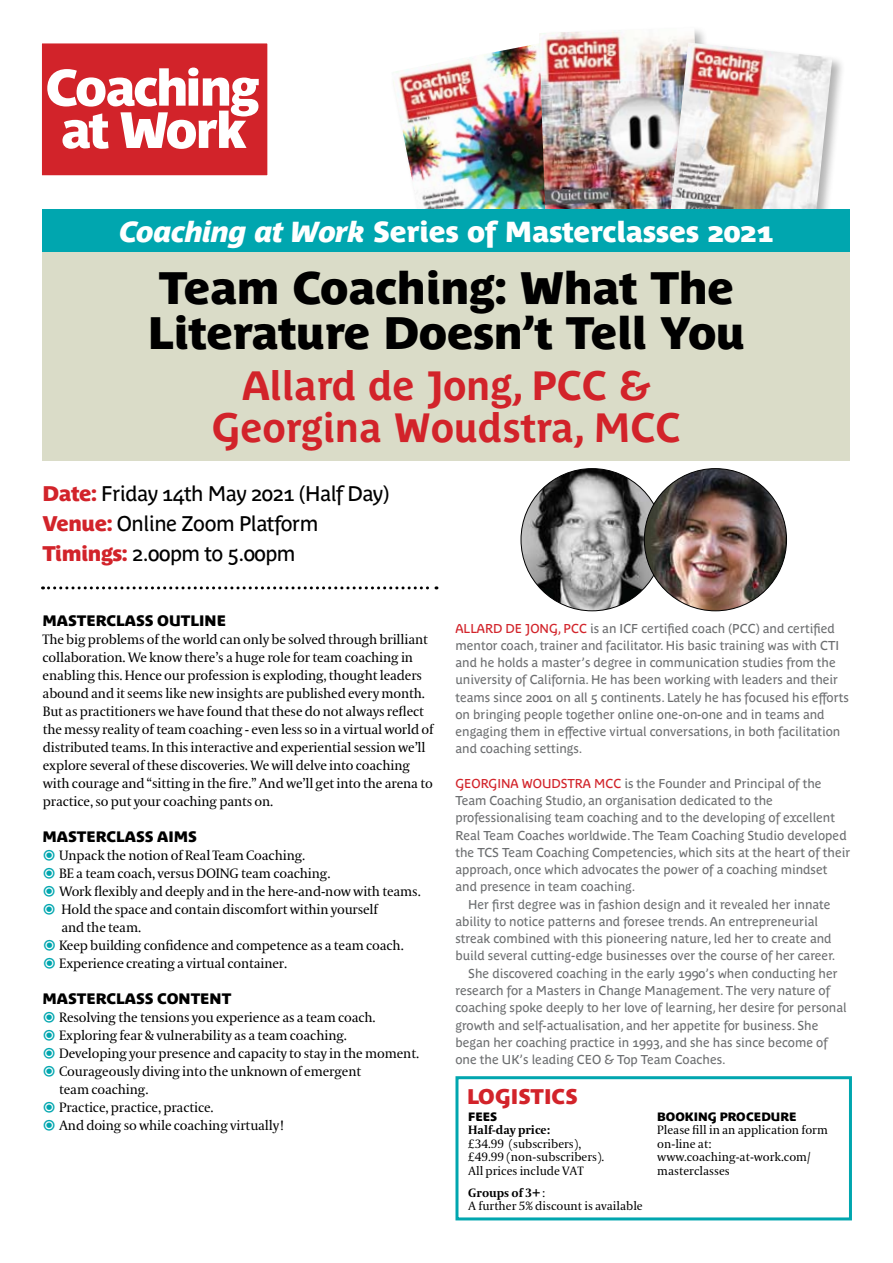
<style>
.page{position:relative;width:893px;height:1263px;background:#fff}
.page>*{position:absolute;margin:0;border:0;box-sizing:border-box;transform-origin:0 0}
.t1{font:45px/45px "Parisine Plus Sombre";letter-spacing:-.01em;color:#000}
.t2{font:700 40.5px/42px "Parisine Plus";letter-spacing:-.01em;color:#d2232a;text-align:center}
.t3{font:28.65px "Parisine Plus Sombre";letter-spacing:-.01em;color:#fff}
.t4{font:21px/30px "Parisine Plus";letter-spacing:-.02em;color:#000}
.t5{font:21px "Parisine Plus Sombre";color:#d2232a}
.t6{font:15px "Parisine Plus Sombre";color:#000}
.t7{font:13.5px/18px "Coranto";letter-spacing:-.01em;color:#000}
.t8{font:12.75px/17.2px "Parisine Plus Std";color:#6d6f71}
.t9{font:12px/13.5px "Coranto";color:#000}
.t10{font:12px "Parisine Plus Sombre";color:#000}
.t11{font:700 12px "Coranto";color:#000}
.s1{font-style:italic}
.s2{font-family:"Parisine Plus Sombre";color:#d2232a}
.s3{font-family:"Linotype Tapestry Circle";color:#00a6af}
.s4{color:#d2232a}
.s5{font-weight:700}
</style>
<div class="page">
<img style="left:391px;top:44px;width:146px;height:166px">
<div style="left:537px;top:25px;width:185px;height:240px;background:#000;opacity:.3"></div>
<img style="left:539px;top:28px;width:163px;height:182px">
<div style="left:665px;top:40px;width:188px;height:234px;background:#000;opacity:.3"></div>
<img style="left:668px;top:43px;width:164px;height:167px">
<div style="left:43px;top:247px;width:807px;height:214px;background:#dadcc8"></div>
<div style="left:41px;top:43px;width:227px;height:133px;background:#d2232a"></div>
<div style="left:41px;top:43px;width:227px;height:133px;border:1px solid #fff"></div>
<svg style="left:47px;top:68px;width:212px;height:81px"></svg>
<svg style="left:43px;top:586px;width:394px;height:3px"></svg>
<div style="left:43px;top:210px;width:807px;height:42px;background:#00a6af"></div>
<div style="left:455px;top:1076px;width:397px;height:144px;border:3px solid #00a6af"></div>
<img style="left:521px;top:469px;width:142px;height:142px;border-radius:71px">
<img style="left:644px;top:469px;width:142px;height:142px;border-radius:71px">
<h3 class="t3" style="left:120px;top:215px;width:655px"><span class="s1">Coaching at Work</span> SERIES OF MASTERCLASSES 2021</h3>
<h1 class="t1" style="left:148px;top:265px;width:599px">TEAM COACHING: WHAT THE<br>LITERATURE DOESN’T TELL YOU</h1>
<h2 class="t2" style="left:212px;top:364px;width:471px">Allard de Jong, PCC &amp;<br>Georgina Woudstra, MCC</h2>
<h3 class="t4" style="left:43px;top:479px;width:348px"><span class="s2">DATE:</span> Friday 14th May 2021 (Half Day)<br><span class="s2">VENUE:</span> Online Zoom Platform<br><span class="s2">TIMINGS:</span> 2.00pm to 5.00pm</h3>
<p class="t6" style="left:43px;top:612px;width:185px">MASTERCLASS OUTLINE</p>
<p class="t7" style="left:43px;top:631px;width:393px">The big problems of the world can only be solved through brilliant collaboration. We know there’s a huge role for team coaching in enabling this. Hence our profession is exploding, thought leaders abound and it seems like new insights are published every month.<br>But as practitioners we have found that these do not always reflect the messy reality of team coaching - even less so in a virtual world of distributed teams. In this interactive and experiential session we’ll explore several of these discoveries. We will delve into coaching with courage and “sitting in the fire.” And we’ll get into the arena to practice, so put your coaching pants on.</p>
<p class="t6" style="left:43px;top:828px;width:156px">MASTERCLASS AIMS</p>
<p class="t7" style="left:43px;top:847px;width:264px"><span class="s3">Z</span> Unpack the notion of Real Team Coaching.</p>
<p class="t7" style="left:43px;top:865px;width:289px"><span class="s3">Z</span> BE a team coach, versus DOING team coaching.</p>
<p class="t7" style="left:43px;top:883px;width:380px"><span class="s3">Z</span> Work flexibly and deeply and in the here-and-now with teams.</p>
<p class="t7" style="left:43px;top:901px;width:337px"><span class="s3">Z</span> Hold the space and contain discomfort within yourself</p>
<p class="t7" style="left:61px;top:919px;width:81px">and the team.</p>
<p class="t7" style="left:43px;top:937px;width:363px"><span class="s3">Z</span> Keep building confidence and competence as a team coach.</p>
<p class="t7" style="left:43px;top:955px;width:246px"><span class="s3">Z</span> Experience creating a virtual container.</p>
<p class="t6" style="left:43px;top:990px;width:187px">MASTERCLASS CONTENT</p>
<p class="t7" style="left:43px;top:1009px;width:335px"><span class="s3">Z</span> Resolving the tensions you experience as a team coach.</p>
<p class="t7" style="left:43px;top:1027px;width:306px"><span class="s3">Z</span> Exploring fear &amp; vulnerability as a team coaching.</p>
<p class="t7" style="left:43px;top:1045px;width:378px"><span class="s3">Z</span> Developing your presence and capacity to stay in the moment.</p>
<p class="t7" style="left:43px;top:1063px;width:320px"><span class="s3">Z</span> Courageously diving into the unknown of emergent</p>
<p class="t7" style="left:59px;top:1081px;width:91px">team coaching.</p>
<p class="t7" style="left:43px;top:1099px;width:172px"><span class="s3">Z</span> Practice, practice, practice.</p>
<p class="t7" style="left:43px;top:1117px;width:243px"><span class="s3">Z</span> And doing so while coaching virtually!</p>
<p class="t8" style="left:455px;top:619px;width:395px"><span class="s4">Allard de Jong, PCC</span> is an ICF certified coach (PCC) and certified mentor coach, trainer and facilitator. His basic training was with CTI and he holds a master’s degree in communication studies from the university of California. He has been working with leaders and their teams since 2001 on all 5 continents. Lately he has focused his efforts on bringing people together online one-on-one and in teams and engaging them in effective virtual conversations, in both facilitation and coaching settings.</p>
<p class="t8" style="left:455px;top:775px;width:368px"><span class="s4">G eorgi na Woudstra MCC</span> is the Founder and Principal of the</p>
<p class="t8" style="left:455px;top:792px;width:319px">Team Coaching Studio, an organisation dedicated to the</p>
<p class="t8" style="left:455px;top:809px;width:381px">professionalising team coaching and to the developing of excellent</p>
<p class="t8" style="left:455px;top:826px;width:393px">Real Team Coaches worldwide. The Team Coaching Studio developed</p>
<p class="t8" style="left:455px;top:844px;width:396px">the TCS Team Coaching Competencies, which sits at the heart of their</p>
<p class="t8" style="left:455px;top:861px;width:373px">approach, once which advocates the power of a coaching mindset</p>
<p class="t8" style="left:455px;top:878px;width:181px">and presence in team coaching.</p>
<p class="t8" style="left:468px;top:895px;width:364px">Her first degree was in fashion design and it revealed her innate</p>
<p class="t8" style="left:455px;top:913px;width:364px">ability to notice patterns and foresee trends. An entrepreneurial</p>
<p class="t8" style="left:455px;top:930px;width:378px">streak combined with this pioneering nature, led her to create and</p>
<p class="t8" style="left:455px;top:947px;width:381px">build several cutting-edge businesses over the course of her career.</p>
<p class="t8" style="left:468px;top:964px;width:371px">S he discovered coaching in the early 1990’s when conducting her</p>
<p class="t8" style="left:455px;top:982px;width:376px">research for a Masters in Change Management. The very nature of</p>
<p class="t8" style="left:455px;top:999px;width:393px">coaching spoke deeply to her love of learning, her desire for personal</p>
<p class="t8" style="left:455px;top:1016px;width:365px">growth and self-actualisation, and her appetite for business. She</p>
<p class="t8" style="left:455px;top:1033px;width:374px">began her coaching practice in 1993, and she has since become of</p>
<p class="t8" style="left:455px;top:1051px;width:272px">one the U K’s leading CEO &amp; Top Team Coaches.</p>
<h3 class="t5" style="left:467px;top:1084px;width:112px">LOGISTICS</h3>
<p class="t10" style="left:468px;top:1109px;width:31px">FEES</p>
<p class="t11" style="left:468px;top:1123px;width:83px">Half-day price:</p>
<p class="t9" style="left:468px;top:1137px;width:137px">£34.99 (subscribers), £49.99 (non-subscribers).<br>All prices include VAT</p>
<p class="t9" style="left:468px;top:1186px;width:176px"><span class="s5">Groups of 3+</span> :<br>A further 5% discount is available</p>
<p class="t10" style="left:657px;top:1109px;width:141px">BOOKING PROCEDURE</p>
<p class="t9" style="left:657px;top:1124px;width:172px">Please fill in an application form on-line at: www.coaching-at-work.com/ masterclasses</p>
</div>
